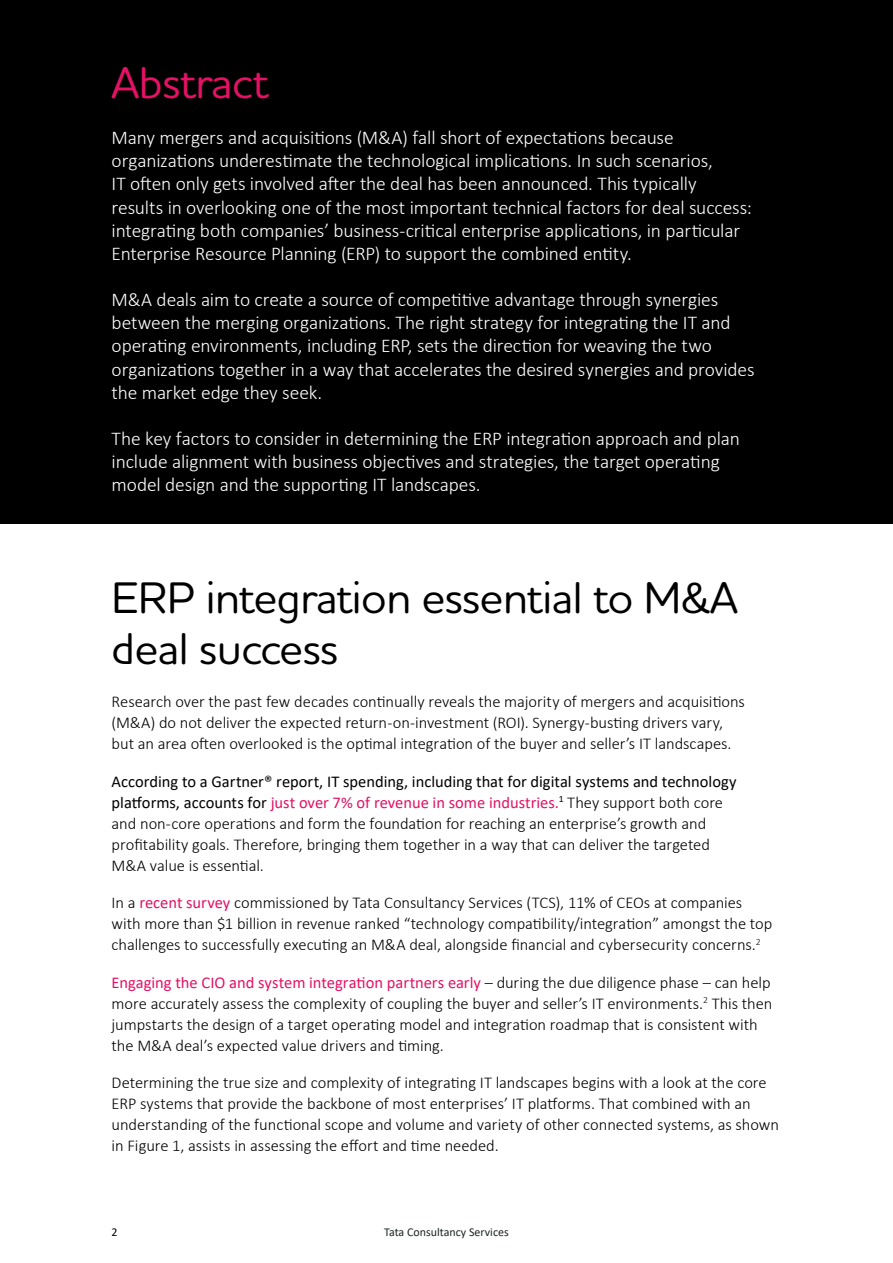
<style>
.page{position:relative;width:893px;height:1263px;background:#fff}
.page>*{position:absolute;margin:0;border:0;box-sizing:border-box;transform-origin:0 0}
.Houschka_Medium_Subh{font:500 45px/51px "Houschka Rounded";letter-spacing:-.01em;color:#000}
.Houschka_Medium_Subh-2{font:500 45px "Houschka Rounded";letter-spacing:-.01em;color:#e41165}
.Calibri_Light_Body_C{font:300 19.5px/23.2px "Calibri";letter-spacing:-.01em;color:#fff}
.Calibri_Light_Body_C-2{font:300 16.5px/21px "Calibri";letter-spacing:-.005em;color:#000}
.t1{font:12px "Calibri";color:#1e2323}
.t2{font:12px "Calibri";color:#000}
.s1{font-weight:400}
.s2{font-weight:400;color:#e41165}
</style>
<div class="page">
<div style="left:0;top:0;width:893px;height:524px;background:#000"></div>
<p class="Houschka_Medium_Subh-2" style="left:112px;top:53px;width:159px">Abstract</p>
<p class="Calibri_Light_Body_C" style="left:112px;top:125px;width:642px">Many mergers and acquisitions (M&amp;A) fall short of expectations because organizations underestimate the technological implications. In such scenarios,<br>IT often only gets involved after the deal has been announced. This typically results in overlooking one of the most important technical factors for deal success: integrating both companies’ business-critical enterprise applications, in particular Enterprise Resource Planning (ERP) to support the combined entity.</p>
<p class="Calibri_Light_Body_C" style="left:112px;top:287px;width:644px">M&amp;A deals aim to create a source of competitive advantage through synergies between the merging organizations. The right strategy for integrating the IT and operating environments, including ERP, sets the direction for weaving the two organizations together in a way that accelerates the desired synergies and provides the market edge they seek.</p>
<p class="Calibri_Light_Body_C" style="left:112px;top:426px;width:630px">The key factors to consider in determining the ERP integration approach and plan include alignment with business objectives and strategies, the target operating model design and the supporting IT landscapes.</p>
<p class="Houschka_Medium_Subh" style="left:112px;top:570px;width:628px">ERP integration essential to M&amp;A deal success</p>
<p class="Calibri_Light_Body_C-2" style="left:112px;top:691px;width:635px">Research over the past few decades continually reveals the majority of mergers and acquisitions (M&amp;A) do not deliver the expected return-on-investment (ROI). Synergy-busting drivers vary, but an area often overlooked is the optimal integration of the buyer and seller’s IT landscapes.</p>
<p class="Calibri_Light_Body_C-2" style="left:112px;top:770px;width:627px"><span class="s1">According to a Gartner® report, IT spending, including that for digital systems and technology platforms, accounts for</span> <span class="s2">just over 7% of revenue in some industries.</span><sup>1</sup> They support both core and non-core operations and form the foundation for reaching an enterprise’s growth and profitability goals. Therefore, bringing them together in a way that can deliver the targeted M&amp;A value is essential.</p>
<p class="Calibri_Light_Body_C-2" style="left:112px;top:892px;width:662px">In a <span class="s2">recent survey</span> commissioned by Tata Consultancy Services (TCS), 11% of CEOs at companies with more than $1 billion in revenue ranked “technology compatibility/integration” amongst the top challenges to successfully executing an M&amp;A deal, alongside financial and cybersecurity concerns.<sup>2</sup></p>
<p class="Calibri_Light_Body_C-2" style="left:112px;top:971px;width:662px"><span class="s2">Engaging the CIO and system integration partners early</span> – during the due diligence phase – can help more accurately assess the complexity of coupling the buyer and seller’s IT environments.<sup>2</sup> This then jumpstarts the design of a target operating model and integration roadmap that is consistent with the M&amp;A deal’s expected value drivers and timing.</p>
<p class="Calibri_Light_Body_C-2" style="left:112px;top:1072px;width:669px">Determining the true size and complexity of integrating IT landscapes begins with a look at the core ERP systems that provide the backbone of most enterprises’ IT platforms. That combined with an understanding of the functional scope and volume and variety of other connected systems, as shown in Figure 1, assists in assessing the effort and time needed.</p>
<p class="t2" style="left:112px;top:1223px;width:8px">2</p>
<p class="t1" style="left:384px;top:1223px;width:126px">Tata Consultancy Services</p>
</div>
